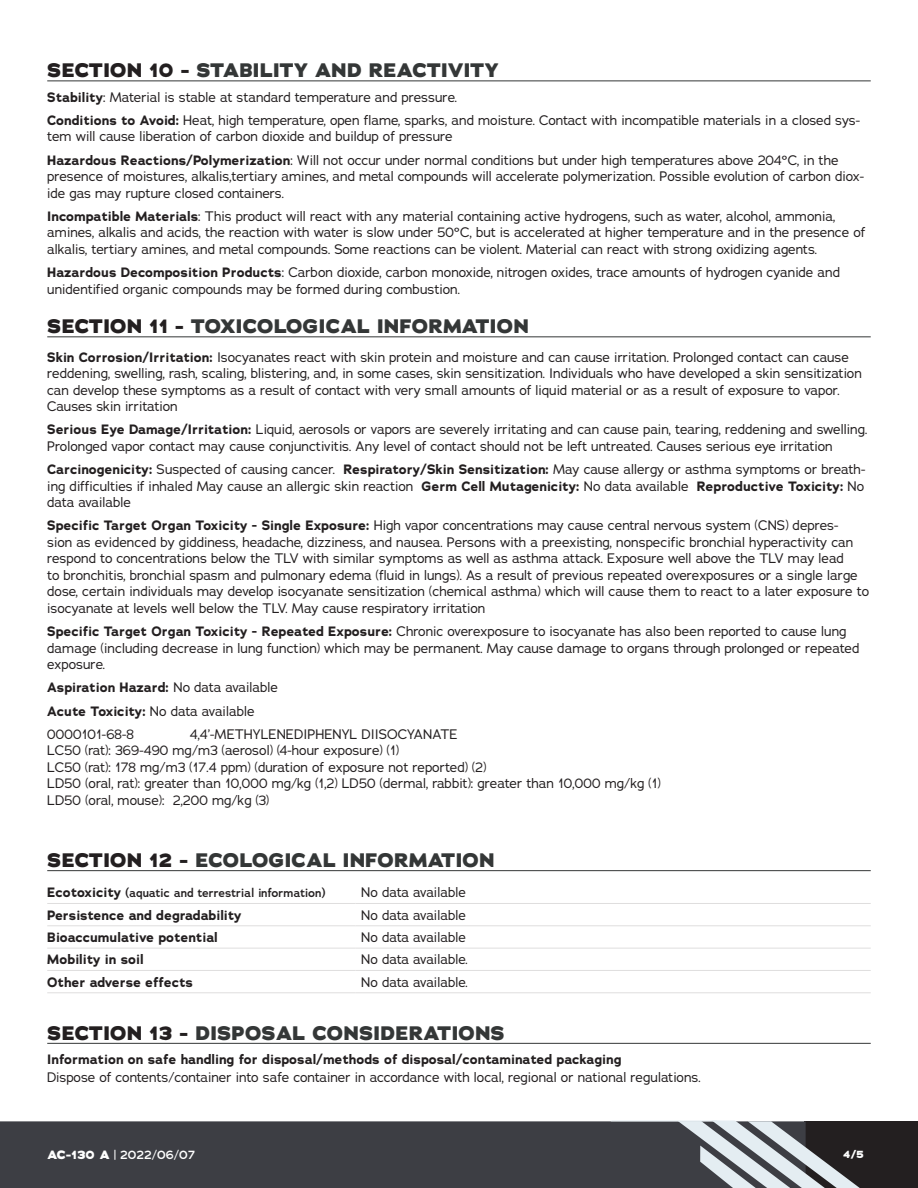
<style>
.page{position:relative;width:918px;height:1188px;background:#fff}
.page>*{position:absolute;margin:0;border:0;box-sizing:border-box;transform-origin:0 0}
.INTRO-Titre{font:800 19.5px "Adrianna";letter-spacing:.015em;color:#343737}
.Normal_texte{font:13.5px/16.5px "Adrianna";color:#231f20}
.Normal_texte-2{font:700 13.5px "Adrianna";color:#231f20}
.Normal_texte-3{font:600 12px "Adrianna";color:#231f20}
.t1{font:600 12px "Adrianna";color:#fff}
.t2{font:800 10.5px "Adrianna";color:#fff}
.s1{color:#231f20}
.s2{font-weight:700}
.s3{font-weight:400}
.s4{font-weight:700;font-size:13.5px}
.s5{font-weight:800}
</style>
<div class="page">
<div style="left:805px;top:1121px;width:113px;height:67px;background:#231f20"></div>
<div style="left:0;top:1121px;width:611px;height:67px;background:#3d3e44"></div>
<svg style="left:611px;top:1120px;width:249px;height:68px"></svg>
<hr style="left:47px;top:81px;width:824px;height:1px;background:#343737">
<hr style="left:47px;top:336px;width:824px;height:1px;background:#343737">
<hr style="left:47px;top:870px;width:824px;height:1px;background:#343737">
<svg style="left:48px;top:947px;width:307px;height:1px"></svg>
<hr style="left:47px;top:903px;width:308px;height:1px;background:#dfdede">
<hr style="left:355px;top:903px;width:516px;height:1px;background:#dfdede">
<hr style="left:47px;top:925px;width:308px;height:1px;background:#dfdede">
<hr style="left:355px;top:925px;width:516px;height:1px;background:#dfdede">
<hr style="left:47px;top:948px;width:308px;height:1px;background:#dfdede">
<hr style="left:355px;top:948px;width:516px;height:1px;background:#dfdede">
<hr style="left:47px;top:970px;width:308px;height:1px;background:#dfdede">
<hr style="left:355px;top:970px;width:516px;height:1px;background:#dfdede">
<hr style="left:47px;top:992px;width:308px;height:1px;background:#dfdede">
<hr style="left:355px;top:992px;width:516px;height:1px;background:#dfdede">
<hr style="left:47px;top:1043px;width:824px;height:1px;background:#343737">
<p class="INTRO-Titre" style="left:47px;top:58px;width:453px"><span class="s1">SECTION 10 -</span> STABILITY AND REACTIVITY</p>
<p class="Normal_texte" style="left:47px;top:89px;width:411px"><span class="s2">Stability</span>: Material is stable at standard temperature and pressure.</p>
<p class="Normal_texte" style="left:47px;top:112px;width:814px"><span class="s2">Conditions to Avoid:</span> Heat, high temperature, open flame, sparks, and moisture. Contact with incompatible materials in a closed sys&shy;tem will cause liberation of carbon dioxide and buildup of pressure</p>
<p class="Normal_texte" style="left:47px;top:152px;width:818px"><span class="s2">Hazardous Reactions/Polymerization</span>: Will not occur under normal conditions but under high temperatures above 204°C, in the presence of moistures, alkalis,tertiary amines, and metal compounds will accelerate polymerization. Possible evolution of carbon diox&shy;ide gas may rupture closed containers.</p>
<p class="Normal_texte" style="left:47px;top:208px;width:820px"><span class="s2">Incompatible Materials</span>: This product will react with any material containing active hydrogens, such as water, alcohol, ammonia, amines, alkalis and acids, the reaction with water is slow under 50°C, but is accelerated at higher temperature and in the presence of alkalis, tertiary amines, and metal compounds. Some reactions can be violent. Material can react with strong oxidizing agents.</p>
<p class="Normal_texte" style="left:47px;top:264px;width:794px"><span class="s2">Hazardous Decomposition Products</span>: Carbon dioxide, carbon monoxide, nitrogen oxides, trace amounts of hydrogen cyanide and unidentified organic compounds may be formed during combustion.</p>
<p class="INTRO-Titre" style="left:47px;top:314px;width:483px"><span class="s1">SECTION 11 -</span> TOXICOLOGICAL INFORMATION</p>
<p class="Normal_texte" style="left:47px;top:348px;width:816px"><span class="s2">Skin Corrosion/Irritation:</span> Isocyanates react with skin protein and moisture and can cause irritation. Prolonged contact can cause reddening, swelling, rash, scaling, blistering, and, in some cases, skin sensitization. Individuals who have developed a skin sensitization can develop these symptoms as a result of contact with very small amounts of liquid material or as a result of exposure to vapor.<br>Causes skin irritation</p>
<p class="Normal_texte" style="left:47px;top:421px;width:822px"><span class="s2">Serious Eye Damage/Irritation:</span> Liquid, aerosols or vapors are severely irritating and can cause pain, tearing, reddening and swelling.<br>Prolonged vapor contact may cause conjunctivitis. Any level of contact should not be left untreated. Causes serious eye irritation</p>
<p class="Normal_texte" style="left:47px;top:461px;width:820px;text-align:justify"><span class="s2">Carcinogenicity:</span> Suspected of causing cancer. <span class="s2">Respiratory/Skin Sensitization:</span> May cause allergy or asthma symptoms or breath&shy;ing difficulties if inhaled May cause an allergic skin reaction <span class="s2">Germ Cell Mutagenicity:</span> No data available <span class="s2">Reproductive Toxicity:</span> No data available</p>
<p class="Normal_texte" style="left:47px;top:517px;width:823px"><span class="s2">Specific Target Organ Toxicity - Single Exposure:</span> High vapor concentrations may cause central nervous system (CNS) depres-<br>sion as evidenced by giddiness, headache, dizziness, and nausea. Persons with a preexisting, nonspecific bronchial hyperactivity can respond to concentrations below the TLV with similar symptoms as well as asthma attack. Exposure well above the TLV may lead<br>to bronchitis, bronchial spasm and pulmonary edema (fluid in lungs). As a result of previous repeated overexposures or a single large dose, certain individuals may develop isocyanate sensitization (chemical asthma) which will cause them to react to a later exposure to isocyanate at levels well below the TLV. May cause respiratory irritation</p>
<p class="Normal_texte" style="left:47px;top:623px;width:814px"><span class="s2">Specific Target Organ Toxicity - Repeated Exposure:</span> Chronic overexposure to isocyanate has also been reported to cause lung damage (including decrease in lung function) which may be permanent. May cause damage to organs through prolonged or repeated exposure.</p>
<p class="Normal_texte-2" style="left:47px;top:679px;width:232px">Aspiration Hazard: <span class="s3">No data available</span></p>
<p class="Normal_texte" style="left:47px;top:702px;width:209px"><span class="s2">Acute Toxicity:</span> No data available</p>
<p class="Normal_texte" style="left:47px;top:726px;width:88px">0000101-68-8</p>
<p class="Normal_texte" style="left:47px;top:726px;width:615px;text-indent:143px">4,4’-METHYLENEDIPHENYL DIISOCYANATE<br>LC50 (rat): 369-490 mg/m3 (aerosol) (4-hour exposure) (1)<br>LC50 (rat): 178 mg/m3 (17.4 ppm) (duration of exposure not reported) (2)<br>LD50 (oral, rat): greater than 10,000 mg/kg (1,2) LD50 (dermal, rabbit): greater than 10,000 mg/kg (1)<br>LD50 (oral, mouse): 2,200 mg/kg (3)</p>
<p class="INTRO-Titre" style="left:47px;top:848px;width:449px"><span class="s1">SECTION 12 -</span> ECOLOGICAL INFORMATION</p>
<p class="Normal_texte-3" style="left:47px;top:885px;width:280px"><span class="s4">Ecotoxicity</span> (aquatic and terrestrial information)</p>
<p class="Normal_texte" style="left:361px;top:884px;width:106px">No data available</p>
<p class="Normal_texte-2" style="left:47px;top:906px;width:196px">Persistence and degradability</p>
<p class="Normal_texte" style="left:361px;top:906px;width:106px">No data available</p>
<p class="Normal_texte-2" style="left:47px;top:928px;width:172px">Bioaccumulative potential</p>
<p class="Normal_texte" style="left:361px;top:929px;width:106px">No data available</p>
<p class="Normal_texte-2" style="left:47px;top:951px;width:98px">Mobility in soil</p>
<p class="Normal_texte" style="left:361px;top:951px;width:108px">No data available.</p>
<p class="Normal_texte-2" style="left:47px;top:973px;width:147px">Other adverse effects</p>
<p class="Normal_texte" style="left:361px;top:973px;width:108px">No data available.</p>
<p class="INTRO-Titre" style="left:47px;top:1020px;width:459px"><span class="s1">SECTION 13 -</span> DISPOSAL CONSIDERATIONS</p>
<p class="Normal_texte" style="left:47px;top:1051px;width:655px;line-height:18px"><span class="s2">Information on safe handling for disposal/methods of disposal/contaminated packaging<br></span>Dispose of contents/container into safe container in accordance with local, regional or national regulations.</p>
<p class="t1" style="left:47px;top:1147px;width:149px"><span class="s5">AC-130 A</span> | 2022/06/07</p>
<p class="t2" style="left:843px;top:1148px;width:22px">4/5</p>
</div>
